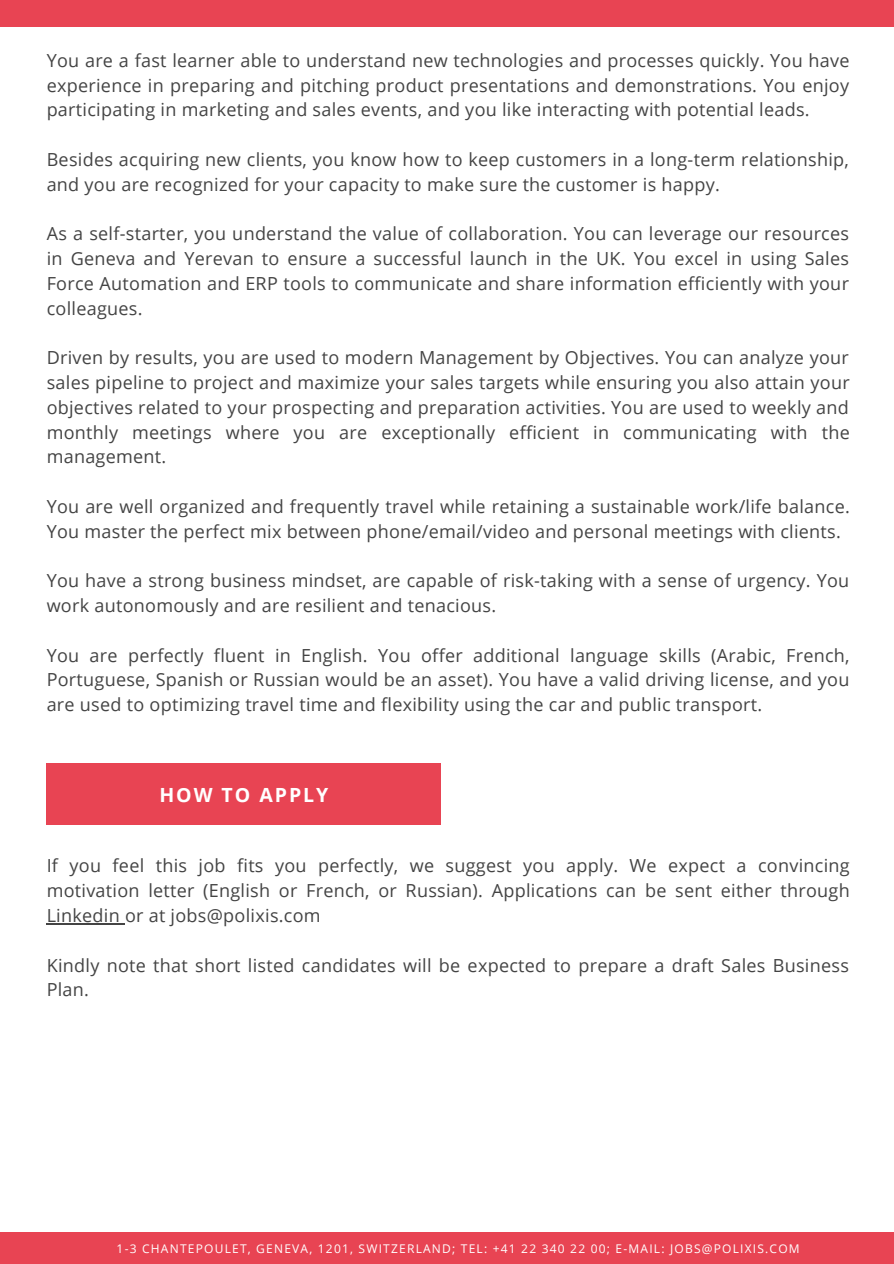
<style>
.page{position:relative;width:894px;height:1264px;background:#fff}
.page>*{position:absolute;margin:0;border:0;box-sizing:border-box;transform-origin:0 0}
.t1{font:700 19.5px "Open Sans";letter-spacing:.1em;color:#fff}
.t2{font:18px/24.8px "Open Sans";letter-spacing:.015em;color:#444;text-align:justify}
.t3{font:12px "Open Sans";letter-spacing:.1em;color:#fff}
</style>
<div class="page">
<div style="left:0;top:0;width:893px;height:27px;background:#e84453"></div>
<div style="left:0;top:1232px;width:893px;height:31px;background:#e84453"></div>
<hr style="left:47px;top:923px;width:78px;height:1px;background:#444">
<div style="left:47px;top:764px;width:394px;height:60px;background:#e84453"></div>
<p class="t2" style="left:47px;top:47px;width:804px">You are a fast learner able to understand new technologies and processes quickly. You have experience in preparing and pitching product presentations and demonstrations. You enjoy participating in marketing and sales events, and you like interacting with potential leads.</p>
<p class="t2" style="left:47px;top:146px;width:803px">Besides acquiring new clients, you know how to keep customers in a long-term relationship, and you are recognized for your capacity to make sure the customer is happy.</p>
<p class="t2" style="left:47px;top:221px;width:803px">As a self-starter, you understand the value of collaboration. You can leverage our resources in Geneva and Yerevan to ensure a successful launch in the UK. You excel in using Sales Force Automation and ERP tools to communicate and share information efficiently with your colleagues.</p>
<p class="t2" style="left:47px;top:345px;width:804px">Driven by results, you are used to modern Management by Objectives. You can analyze your sales pipeline to project and maximize your sales targets while ensuring you also attain your objectives related to your prospecting and preparation activities. You are used to weekly and monthly meetings where you are exceptionally efficient in communicating with the management.</p>
<p class="t2" style="left:47px;top:493px;width:804px">You are well organized and frequently travel while retaining a sustainable work/life balance.<br>You master the perfect mix between phone/email/video and personal meetings with clients.</p>
<p class="t2" style="left:47px;top:568px;width:804px">You have a strong business mindset, are capable of risk-taking with a sense of urgency. You work autonomously and are resilient and tenacious.</p>
<p class="t2" style="left:47px;top:642px;width:804px">You are perfectly fluent in English. You offer additional language skills (Arabic, French, Portuguese, Spanish or Russian would be an asset). You have a valid driving license, and you are used to optimizing travel time and flexibility using the car and public transport.</p>
<p class="t1" style="left:159px;top:781px;width:170px">HOW TO APPLY</p>
<p class="t2" style="left:47px;top:853px;width:804px">If you feel this job fits you perfectly, we suggest you apply. We expect a convincing motivation letter (English or French, or Russian). Applications can be sent either through Linkedin or at jobs@polixis.com</p>
<p class="t2" style="left:47px;top:952px;width:803px">Kindly note that short listed candidates will be expected to prepare a draft Sales Business<br>Plan.</p>
<p class="t3" style="left:117px;top:1240px;width:684px">1-3 CHANTEPOULET, GENEVA, 1201, SWITZERLAND; TEL: +41 22 340 22 00; E-MAIL: JOBS@POLIXIS.COM</p>
</div>
